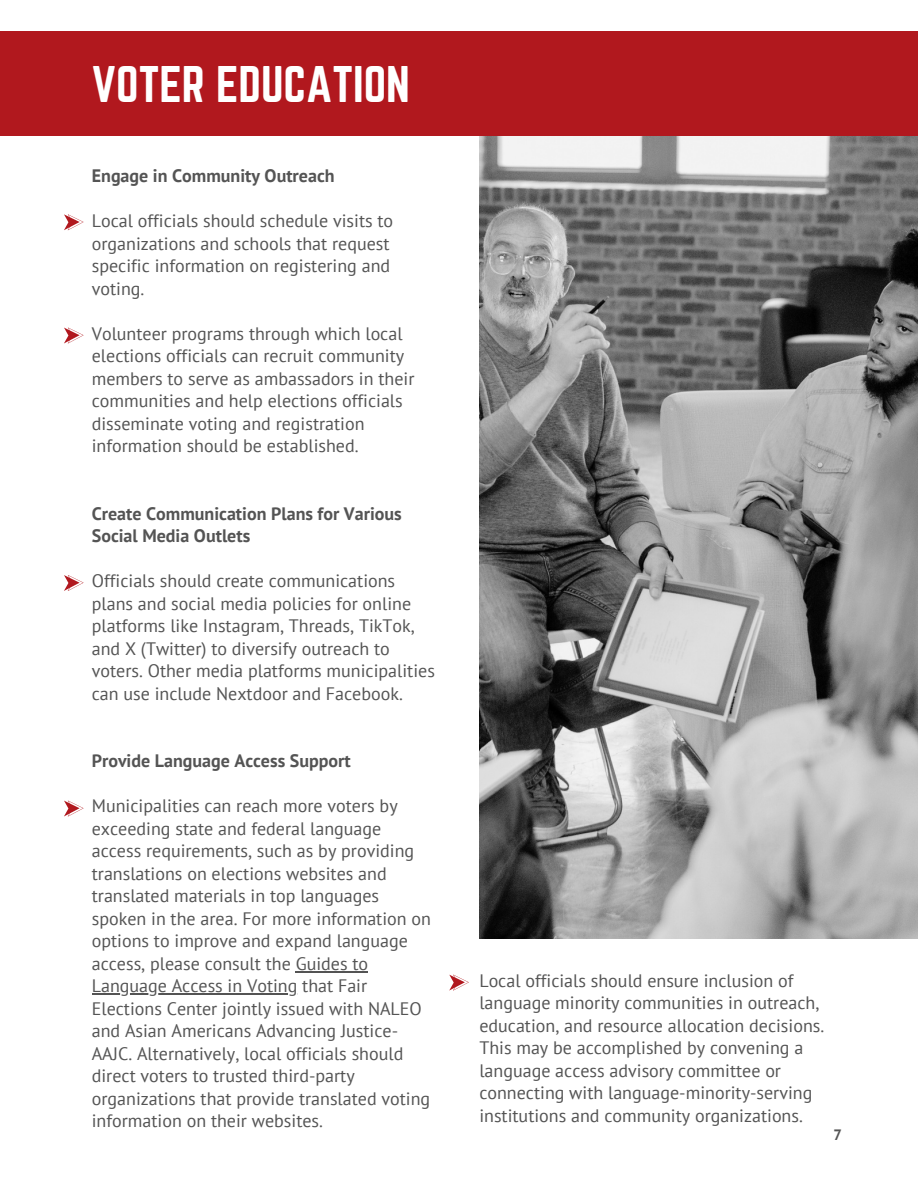
<style>
.page{position:relative;width:918px;height:1188px;background:#fff}
.page>*{position:absolute;margin:0;border:0;box-sizing:border-box;transform-origin:0 0}
.t1{font:45px "Norwester";color:#fff}
.t2{font:18px/22.5px "PT Sans";color:#545454}
.t3{font:700 18px/22.5px "PT Sans";color:#545454}
.t4{font:700 15px "PT Sans";color:#545454}
</style>
<div class="page">
<img style="left:479px;top:136px;width:439px;height:802px">
<div style="left:0;top:32px;width:918px;height:104px;background:#b1181e"></div>
<hr style="left:296px;top:971px;width:72px;height:1px;background:#545454">
<hr style="left:92px;top:994px;width:205px;height:1px;background:#545454">
<svg style="left:64px;top:801px;width:19px;height:15px"></svg>
<svg style="left:64px;top:214px;width:19px;height:16px"></svg>
<svg style="left:64px;top:328px;width:19px;height:15px"></svg>
<svg style="left:64px;top:575px;width:19px;height:16px"></svg>
<svg style="left:449px;top:975px;width:19px;height:15px"></svg>
<h1 class="t1" style="left:92px;top:57px;width:320px">VOTER EDUCATION</h1>
<p class="t3" style="left:92px;top:165px;width:244px">Engage in Community Outreach</p>
<p class="t2" style="left:92px;top:210px;width:303px">Local officials should schedule visits to organizations and schools that request specific information on registering and voting.</p>
<p class="t2" style="left:92px;top:322px;width:324px">Volunteer programs through which local elections officials can recruit community members to serve as ambassadors in their communities and help elections officials disseminate voting and registration information should be established.</p>
<p class="t3" style="left:92px;top:502px;width:312px">Create Communication Plans for Various<br>Social Media Outlets</p>
<p class="t2" style="left:92px;top:570px;width:345px">Officials should create communications plans and social media policies for online platforms like Instagram, Threads, TikTok, and X (Twitter) to diversify outreach to voters. Other media platforms municipalities can use include Nextdoor and Facebook.</p>
<p class="t3" style="left:92px;top:750px;width:261px">Provide Language Access Support</p>
<p class="t2" style="left:92px;top:795px;width:341px">Municipalities can reach more voters by exceeding state and federal language access requirements, such as by providing translations on elections websites and translated materials in top languages spoken in the area. For more information on options to improve and expand language access, please consult the Guides to Language Access in Voting that Fair Elections Center jointly issued with NALEO and Asian Americans Advancing Justice-AAJC. Alternatively, local officials should direct voters to trusted third-party organizations that provide translated voting information on their websites.</p>
<p class="t2" style="left:479px;top:969px;width:346px">Local officials should ensure inclusion of language minority communities in outreach, education, and resource allocation decisions.<br>This may be accomplished by convening a language access advisory committee or connecting with language-minority-serving institutions and community organizations.</p>
<p class="t4" style="left:834px;top:1125px;width:10px">7</p>
</div>
